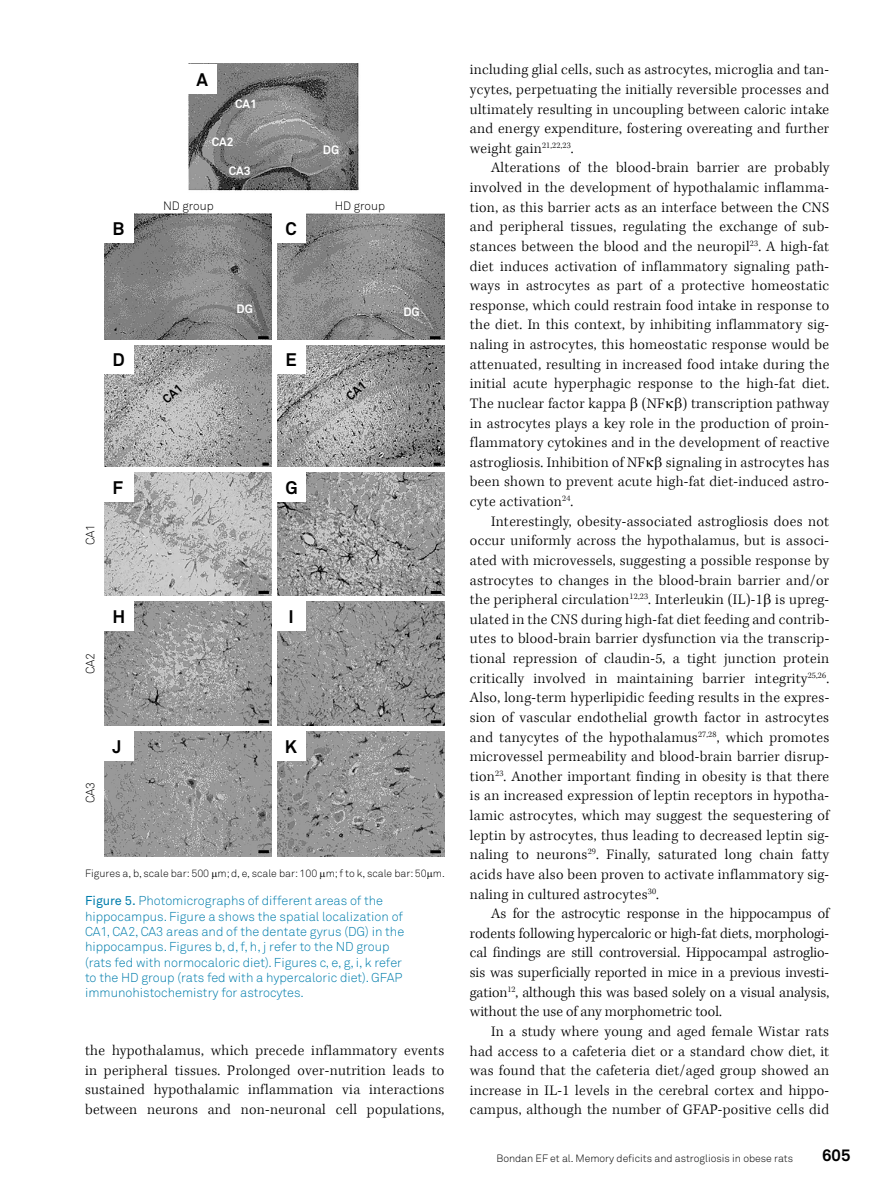
<style>
.page{position:relative;width:893px;height:1191px;background:#fff}
.page>*{position:absolute;margin:0;border:0;box-sizing:border-box;transform-origin:0 0}
.t1{font:700 18px "Akkurat Pro";color:#000}
.t2{font:700 16.5px "Akkurat Pro";color:#000}
.t3{font:300 15px/19.6px "Kepler Std";letter-spacing:.02em;color:#000;text-align:justify}
.t4{font:12.75px/15.3px "Akkurat Light Pro";color:#007dac}
.t5{font:12px "Akkurat Light Pro";color:#000}
.t6{font:700 12px "Akkurat Pro";color:#fff}
.t7{font:10.5px "Akkurat Light Pro";color:#000}
.s1{font-family:"Akkurat Pro"}
</style>
<div class="page">
<img style="left:104px;top:64px;width:340px;height:792px">
<hr style="left:272px;top:212px;width:4px;height:645px;background:#fff">
<hr style="left:103px;top:467px;width:342px;height:4px;background:#fff">
<div style="left:103px;top:340px;width:342px;height:5px;background:#fff"></div>
<hr style="left:103px;top:596px;width:342px;height:4px;background:#fff">
<hr style="left:103px;top:726px;width:342px;height:4px;background:#fff">
<svg style="left:430px;top:336px;width:10px;height:3px"></svg>
<svg style="left:431px;top:591px;width:10px;height:3px"></svg>
<svg style="left:431px;top:720px;width:10px;height:3px"></svg>
<svg style="left:430px;top:850px;width:11px;height:3px"></svg>
<svg style="left:434px;top:462px;width:6px;height:3px"></svg>
<svg style="left:258px;top:336px;width:11px;height:3px"></svg>
<svg style="left:258px;top:591px;width:11px;height:3px"></svg>
<svg style="left:258px;top:720px;width:11px;height:3px"></svg>
<svg style="left:258px;top:850px;width:11px;height:3px"></svg>
<svg style="left:262px;top:462px;width:7px;height:3px"></svg>
<div style="left:188px;top:64px;width:29px;height:30px;background:#fff"></div>
<div style="left:104px;top:213px;width:30px;height:30px;background:#fff"></div>
<div style="left:104px;top:471px;width:30px;height:30px;background:#fff"></div>
<div style="left:276px;top:213px;width:30px;height:30px;background:#fff"></div>
<div style="left:276px;top:471px;width:30px;height:30px;background:#fff"></div>
<div style="left:104px;top:344px;width:30px;height:30px;background:#fff"></div>
<div style="left:104px;top:600px;width:30px;height:30px;background:#fff"></div>
<div style="left:104px;top:730px;width:30px;height:30px;background:#fff"></div>
<div style="left:276px;top:344px;width:30px;height:30px;background:#fff"></div>
<div style="left:276px;top:600px;width:30px;height:30px;background:#fff"></div>
<div style="left:276px;top:730px;width:30px;height:30px;background:#fff"></div>
<svg style="left:162px;top:384px;width:20px;height:19px"></svg>
<svg style="left:346px;top:382px;width:20px;height:19px"></svg>
<p class="t1" style="left:113px;top:218px;width:13px">B</p>
<p class="t1" style="left:113px;top:349px;width:14px">D</p>
<p class="t1" style="left:197px;top:68px;width:13px">A</p>
<p class="t6" style="left:235px;top:96px;width:23px">CA1</p>
<p class="t6" style="left:212px;top:134px;width:23px">CA2</p>
<p class="t6" style="left:229px;top:163px;width:23px">CA3</p>
<p class="t5" style="left:163px;top:198px;width:52px">ND group</p>
<p class="t6" style="left:237px;top:301px;width:18px">DG</p>
<p class="t1" style="left:286px;top:218px;width:13px">C</p>
<p class="t6" style="left:323px;top:142px;width:18px">DG</p>
<p class="t5" style="left:335px;top:198px;width:52px">HD group</p>
<p class="t1" style="left:286px;top:349px;width:13px">E</p>
<p class="t6" style="left:403px;top:305px;width:18px">DG</p>
<p class="t5" style="left:83px;top:545px;width:23px;rotate:-90deg">CA1</p>
<p class="t1" style="left:113px;top:476px;width:12px">F</p>
<p class="t5" style="left:83px;top:674px;width:23px;rotate:-90deg">CA2</p>
<p class="t1" style="left:113px;top:605px;width:14px">H</p>
<p class="t5" style="left:83px;top:803px;width:23px;rotate:-90deg">CA3</p>
<p class="t1" style="left:113px;top:735px;width:10px">J</p>
<p class="t1" style="left:286px;top:476px;width:14px">G</p>
<p class="t1" style="left:289px;top:605px;width:7px">I</p>
<p class="t1" style="left:285px;top:735px;width:14px">K</p>
<p class="t7" style="left:85px;top:867px;width:361px">Figures a, b, scale bar: 500 m; d, e, scale bar: 100 m; f to k, scale bar: 50 m.</p>
<p class="t4" style="left:85px;top:893px;width:321px"><span class="s1">Figure 5.</span> Photomicrographs of different areas of the hippocampus. Figure a shows the spatial localization of CA1, CA2, CA3 areas and of the dentate gyrus (DG) in the hippocampus. Figures b, d, f, h, j refer to the ND group (rats fed with normocaloric diet). Figures c, e, g, i, k refer to the HD group (rats fed with a hypercaloric diet). GFAP immunohistochemistry for astrocytes.</p>
<p class="t3" style="left:85px;top:1040px;width:361px">the hypothalamus, which precede inflammatory events in peripheral tissues. Prolonged over-nutrition leads to sustained hypothalamic inflammation via interactions between neurons and non-neuronal cell populations,</p>
<p class="t3" style="left:470px;top:60px;width:361px">including glial cells, such as astrocytes, microglia and tan&shy;ycytes, perpetuating the initially reversible processes and ultimately resulting in uncoupling between caloric intake and energy expenditure, fostering overeating and further weight gain<sup>21,22,23</sup>.</p>
<p class="t3" style="left:470px;top:158px;width:361px;text-indent:21px">Alterations of the blood-brain barrier are probably involved in the development of hypothalamic inflamma&shy;tion, as this barrier acts as an interface between the CNS and peripheral tissues, regulating the exchange of sub&shy;stances between the blood and the neuropil<sup>23</sup>. A high-fat diet induces activation of inflammatory signaling path&shy;ways in astrocytes as part of a protective homeostatic response, which could restrain food intake in response to the diet. In this context, by inhibiting inflammatory sig&shy;naling in astrocytes, this homeostatic response would be attenuated, resulting in increased food intake during the initial acute hyperphagic response to the high-fat diet.<br>The nuclear factor kappa (NF ) transcription pathway in astrocytes plays a key role in the production of proin&shy;flammatory cytokines and in the development of reactive astrogliosis. Inhibition of NF</p>
<p class="t3" style="left:470px;top:453px;width:361px;text-indent:196px">signaling in astrocytes has been shown to prevent acute high-fat diet-induced astro&shy;cyte activation<sup>24</sup>.</p>
<p class="t3" style="left:470px;top:512px;width:361px;text-indent:21px">Interestingly, obesity-associated astrogliosis does not occur uniformly across the hypothalamus, but is associ&shy;ated with microvessels, suggesting a possible response by astrocytes to changes in the blood-brain barrier and/or the peripheral circulation<sup>12,23</sup>. Interleukin (IL)-1 is upreg&shy;ulated in the CNS during high-fat diet feeding and contrib&shy;utes to blood-brain barrier dysfunction via the transcrip&shy;tional repression of claudin-5, a tight junction protein critically involved in maintaining barrier integrity<sup>25,26</sup>.<br>Also, long-term hyperlipidic feeding results in the expres&shy;sion of vascular endothelial growth factor in astrocytes and tanycytes of the hypothalamus<sup>27,28</sup>, which promotes microvessel permeability and blood-brain barrier disrup&shy;tion<sup>23</sup>. Another important finding in obesity is that there is an increased expression of leptin receptors in hypotha&shy;lamic astrocytes, which may suggest the sequestering of leptin by astrocytes, thus leading to decreased leptin sig&shy;naling to neurons<sup>29</sup>. Finally, saturated long chain fatty acids have also been proven to activate inflammatory sig&shy;naling in cultured astrocytes<sup>30</sup>.</p>
<p class="t3" style="left:470px;top:904px;width:361px;text-indent:21px">As for the astrocytic response in the hippocampus of rodents following hypercaloric or high-fat diets, morphologi&shy;cal findings are still controversial. Hippocampal astroglio&shy;sis was superficially reported in mice in a previous investi&shy;gation<sup>12</sup>, although this was based solely on a visual analysis, without the use of any morphometric tool.</p>
<p class="t3" style="left:470px;top:1022px;width:361px;text-indent:21px">In a study where young and aged female Wistar rats had access to a cafeteria diet or a standard chow diet, it was found that the cafeteria diet/aged group showed an increase in IL-1 levels in the cerebral cortex and hippo&shy;campus, although the number of GFAP-positive cells did</p>
<p class="t7" style="left:496px;top:1151px;width:298px">Bondan EF et al. Memory deficits and astrogliosis in obese rats</p>
<p class="t2" style="left:822px;top:1145px;width:30px">605</p>
</div>
